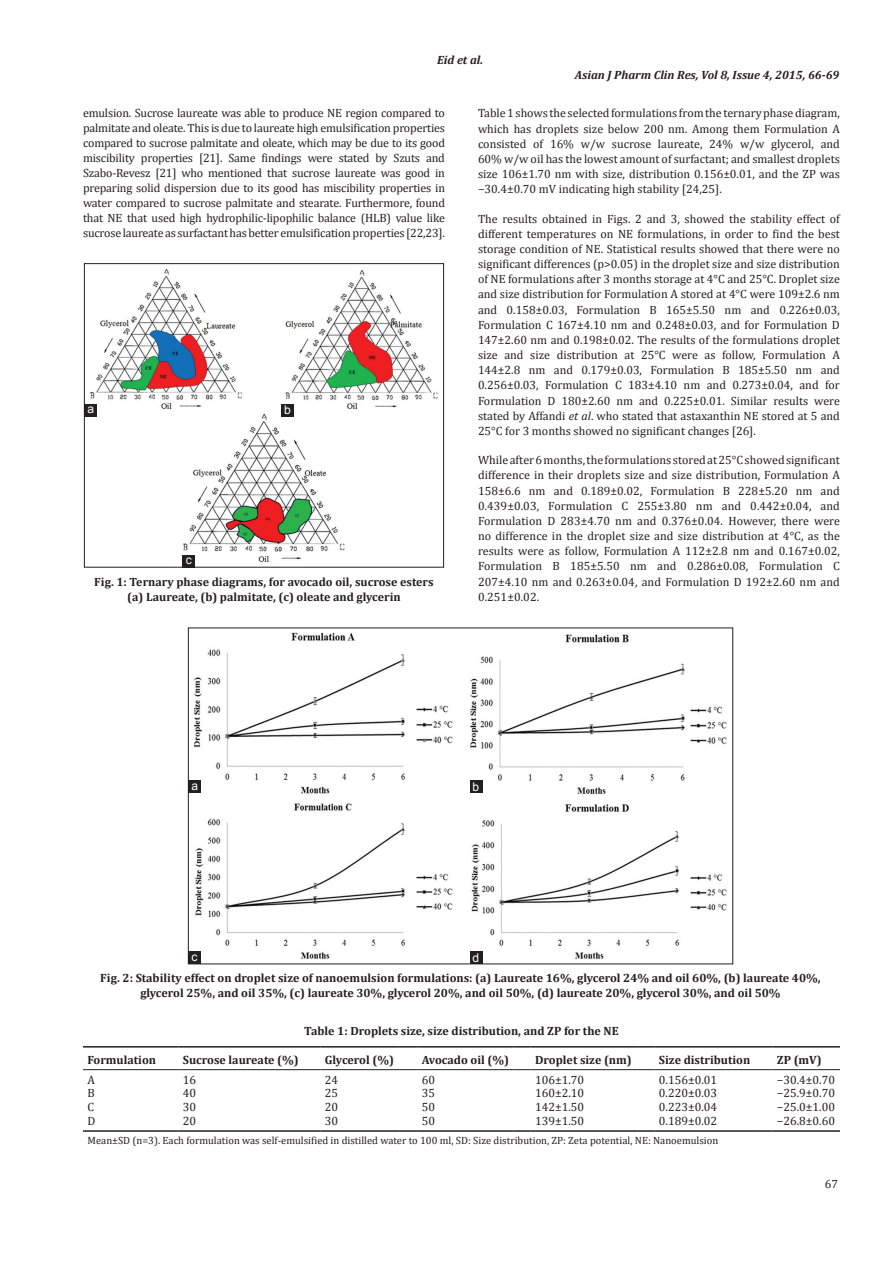
<style>
.page{position:relative;width:894px;height:1263px;background:#fff}
.page>*{position:absolute;margin:0;border:0;box-sizing:border-box;transform-origin:0 0}
.TX{font:12px/15.1px "Cambria";color:#231f20;text-align:justify}
.FGC{font:700 12px/15px "Cambria";color:#231f20;text-align:center}
.TB{font:12px "Cambria";color:#231f20}
.TCH{font:700 12px "Cambria";color:#231f20}
.TT{font:700 12px "Cambria";color:#231f20}
.RH{font:italic 700 12px "Cambria";color:#231f20}
.TBL{font:12px "Cambria";color:#231f20}
.LABEL{font:12px "Arial";color:#fff}
.F_No{font:12px "Cambria";color:#231f20}
.TFN{font:10.5px "Cambria";color:#231f20}
.s1{font-style:italic}
</style>
<div class="page">
<img style="left:86px;top:269px;width:352px;height:293px">
<div style="left:84px;top:263px;width:359px;height:304px;border:1px solid #231f20"></div>
<div style="left:84px;top:404px;width:13px;height:12px;background:#231f20"></div>
<div style="left:281px;top:404px;width:13px;height:12px;background:#231f20"></div>
<div style="left:182px;top:555px;width:13px;height:12px;background:#231f20"></div>
<img style="left:193px;top:632px;width:534px;height:330px">
<div style="left:188px;top:780px;width:13px;height:13px;background:#231f20"></div>
<div style="left:469px;top:780px;width:13px;height:12px;background:#231f20"></div>
<div style="left:188px;top:951px;width:13px;height:13px;background:#231f20"></div>
<div style="left:469px;top:951px;width:13px;height:12px;background:#231f20"></div>
<hr style="left:83px;top:1130px;width:78px;height:1px;background:#231f20">
<svg style="left:161px;top:1130px;width:17px;height:1px"></svg>
<hr style="left:178px;top:1130px;width:125px;height:1px;background:#231f20">
<svg style="left:303px;top:1130px;width:17px;height:1px"></svg>
<hr style="left:320px;top:1130px;width:80px;height:1px;background:#231f20">
<svg style="left:400px;top:1130px;width:17px;height:1px"></svg>
<hr style="left:417px;top:1130px;width:96px;height:1px;background:#231f20">
<svg style="left:513px;top:1130px;width:17px;height:1px"></svg>
<hr style="left:530px;top:1130px;width:107px;height:1px;background:#231f20">
<svg style="left:637px;top:1130px;width:17px;height:1px"></svg>
<hr style="left:654px;top:1130px;width:100px;height:1px;background:#231f20">
<svg style="left:754px;top:1130px;width:18px;height:1px"></svg>
<hr style="left:772px;top:1130px;width:67px;height:1px;background:#231f20">
<hr style="left:83px;top:1046px;width:78px;height:1px;background:#231f20">
<svg style="left:161px;top:1046px;width:17px;height:1px"></svg>
<hr style="left:178px;top:1046px;width:125px;height:1px;background:#231f20">
<svg style="left:303px;top:1046px;width:17px;height:1px"></svg>
<hr style="left:320px;top:1046px;width:80px;height:1px;background:#231f20">
<svg style="left:400px;top:1046px;width:17px;height:1px"></svg>
<hr style="left:417px;top:1046px;width:96px;height:1px;background:#231f20">
<svg style="left:513px;top:1046px;width:17px;height:1px"></svg>
<hr style="left:530px;top:1046px;width:107px;height:1px;background:#231f20">
<svg style="left:637px;top:1046px;width:17px;height:1px"></svg>
<hr style="left:654px;top:1046px;width:100px;height:1px;background:#231f20">
<svg style="left:754px;top:1046px;width:18px;height:1px"></svg>
<hr style="left:772px;top:1046px;width:67px;height:1px;background:#231f20">
<hr style="left:83px;top:1069px;width:78px;height:1px;background:#231f20">
<svg style="left:161px;top:1069px;width:17px;height:1px"></svg>
<hr style="left:178px;top:1069px;width:125px;height:1px;background:#231f20">
<svg style="left:303px;top:1069px;width:17px;height:1px"></svg>
<hr style="left:320px;top:1069px;width:80px;height:1px;background:#231f20">
<svg style="left:400px;top:1069px;width:17px;height:1px"></svg>
<hr style="left:417px;top:1069px;width:96px;height:1px;background:#231f20">
<svg style="left:513px;top:1069px;width:17px;height:1px"></svg>
<hr style="left:530px;top:1069px;width:107px;height:1px;background:#231f20">
<svg style="left:637px;top:1069px;width:17px;height:1px"></svg>
<hr style="left:654px;top:1069px;width:100px;height:1px;background:#231f20">
<svg style="left:754px;top:1069px;width:18px;height:1px"></svg>
<hr style="left:772px;top:1069px;width:67px;height:1px;background:#231f20">
<p class="RH" style="left:437px;top:52px;width:47px">Eid et al.</p>
<p class="RH" style="left:574px;top:67px;width:266px">Asian J Pharm Clin Res, Vol 8, Issue 4, 2015, 66-69</p>
<p class="TX" style="left:83px;top:106px;width:363px">emulsion. Sucrose laureate was able to produce NE region compared to palmitate and oleate. This is due to laureate high emulsification properties compared to sucrose palmitate and oleate, which may be due to its good miscibility properties [21]. Same findings were stated by Szuts and Szabo‑Revesz [21] who mentioned that sucrose laureate was good in preparing solid dispersion due to its good has miscibility properties in water compared to sucrose palmitate and stearate. Furthermore, found that NE that used high hydrophilic-lipophilic balance (HLB) value like sucrose laureate as surfactant has better emulsification properties [22,23].</p>
<p class="TX" style="left:478px;top:106px;width:363px">Table1 shows the selected formulations from the ternary phase diagram, which has droplets size below 200 nm. Among them Formulation A consisted of 16% w/w sucrose laureate, 24% w/w glycerol, and 60% w/w oil has the lowest amount of surfactant; and smallest droplets size 106±1.70 nm with size, distribution 0.156±0.01, and the ZP was −30.4±0.70 mV indicating high stability [24,25].</p>
<p class="TX" style="left:478px;top:211px;width:363px">The results obtained in Figs. 2 and 3, showed the stability effect of different temperatures on NE formulations, in order to find the best storage condition of NE. Statistical results showed that there were no significant differences (p&gt;0.05) in the droplet size and size distribution of NE formulations after 3 months storage at 4°C and 25°C. Droplet size and size distribution for Formulation A stored at 4°C were 109±2.6 nm and 0.158±0.03, Formulation B 165±5.50 nm and 0.226±0.03, Formulation C 167±4.10 nm and 0.248±0.03, and for Formulation D 147±2.60 nm and 0.198±0.02. The results of the formulations droplet size and size distribution at 25°C were as follow, Formulation A 144±2.8 nm and 0.179±0.03, Formulation B 185±5.50 nm and 0.256±0.03, Formulation C 183±4.10 nm and 0.273±0.04, and for Formulation D 180±2.60 nm and 0.225±0.01. Similar results were stated by Affandi <span class="s1">et al</span>. who stated that astaxanthin NE stored at 5 and 25°C for 3 months showed no significant changes [26].</p>
<p class="TX" style="left:478px;top:452px;width:363px">While after 6months, the formulations stored at 25°C showed significant difference in their droplets size and size distribution, Formulation A 158±6.6 nm and 0.189±0.02, Formulation B 228±5.20 nm and 0.439±0.03, Formulation C 255±3.80 nm and 0.442±0.04, and Formulation D 283±4.70 nm and 0.376±0.04. However, there were no difference in the droplet size and size distribution at 4°C, as the results were as follow, Formulation A 112±2.8 nm and 0.167±0.02, Formulation B 185±5.50 nm and 0.286±0.08, Formulation C 207±4.10 nm and 0.263±0.04, and Formulation D 192±2.60 nm and 0.251±0.02.</p>
<p class="LABEL" style="left:87px;top:401px;width:8px">a</p>
<p class="LABEL" style="left:284px;top:402px;width:8px">b</p>
<p class="LABEL" style="left:186px;top:552px;width:7px">c</p>
<p class="FGC" style="left:94px;top:574px;width:341px">Fig. 1: Ternary phase diagrams, for avocado oil, sucrose esters (a) Laureate, (b) palmitate, (c) oleate and glycerin</p>
<p class="LABEL" style="left:191px;top:777px;width:8px">a</p>
<p class="LABEL" style="left:472px;top:778px;width:8px">b</p>
<p class="LABEL" style="left:191px;top:948px;width:7px">c</p>
<p class="LABEL" style="left:472px;top:949px;width:8px">d</p>
<p class="FGC" style="left:100px;top:970px;width:721px">Fig. 2: Stability effect on droplet size of nanoemulsion formulations: (a) Laureate 16%, glycerol 24% and oil 60%, (b) laureate 40%, glycerol 25%, and oil 35%, (c) laureate 30%, glycerol 20%, and oil 50%, (d) laureate 20%, glycerol 30%, and oil 50%</p>
<p class="TT" style="left:304px;top:1023px;width:316px">Table 1: Droplets size, size distribution, and ZP for the NE</p>
<p class="TCH" style="left:87px;top:1052px;width:70px">Formulation</p>
<p class="TCH" style="left:183px;top:1052px;width:117px">Sucrose laureate (%)</p>
<p class="TCH" style="left:325px;top:1052px;width:71px">Glycerol (%)</p>
<p class="TCH" style="left:421px;top:1052px;width:89px">Avocado oil (%)</p>
<p class="TCH" style="left:535px;top:1052px;width:98px">Droplet size (nm)</p>
<p class="TCH" style="left:658px;top:1052px;width:93px">Size distribution</p>
<p class="TCH" style="left:776px;top:1052px;width:46px">ZP (mV)</p>
<p class="TB" style="left:87px;top:1072px;width:9px">A</p>
<p class="TB" style="left:183px;top:1072px;width:15px">16</p>
<p class="TB" style="left:325px;top:1072px;width:15px">24</p>
<p class="TB" style="left:421px;top:1072px;width:15px">60</p>
<p class="TB" style="left:535px;top:1072px;width:50px">106±1.70</p>
<p class="TB" style="left:658px;top:1072px;width:60px">0.156±0.01</p>
<p class="TB" style="left:776px;top:1072px;width:60px">−30.4±0.70</p>
<p class="TB" style="left:87px;top:1086px;width:9px">B</p>
<p class="TB" style="left:183px;top:1086px;width:15px">40</p>
<p class="TB" style="left:325px;top:1086px;width:15px">25</p>
<p class="TB" style="left:421px;top:1086px;width:15px">35</p>
<p class="TB" style="left:535px;top:1086px;width:50px">160±2.10</p>
<p class="TB" style="left:658px;top:1086px;width:60px">0.220±0.03</p>
<p class="TB" style="left:776px;top:1086px;width:60px">−25.9±0.70</p>
<p class="TB" style="left:87px;top:1099px;width:8px">C</p>
<p class="TB" style="left:183px;top:1099px;width:15px">30</p>
<p class="TB" style="left:325px;top:1099px;width:15px">20</p>
<p class="TB" style="left:421px;top:1099px;width:15px">50</p>
<p class="TB" style="left:535px;top:1099px;width:50px">142±1.50</p>
<p class="TB" style="left:658px;top:1099px;width:60px">0.223±0.04</p>
<p class="TB" style="left:776px;top:1099px;width:60px">−25.0±1.00</p>
<p class="TBL" style="left:87px;top:1113px;width:9px">D</p>
<p class="TBL" style="left:183px;top:1113px;width:15px">20</p>
<p class="TBL" style="left:325px;top:1113px;width:15px">30</p>
<p class="TBL" style="left:421px;top:1113px;width:15px">50</p>
<p class="TBL" style="left:535px;top:1113px;width:50px">139±1.50</p>
<p class="TBL" style="left:658px;top:1113px;width:60px">0.189±0.02</p>
<p class="TBL" style="left:776px;top:1113px;width:60px">−26.8±0.60</p>
<p class="TFN" style="left:87px;top:1133px;width:632px">Mean±SD (n=3). Each formulation was self‑emulsified in distilled water to 100 ml, SD: Size distribution, ZP: Zeta potential, NE: Nanoemulsion</p>
<p class="F_No" style="left:824px;top:1176px;width:15px">67</p>
</div>
